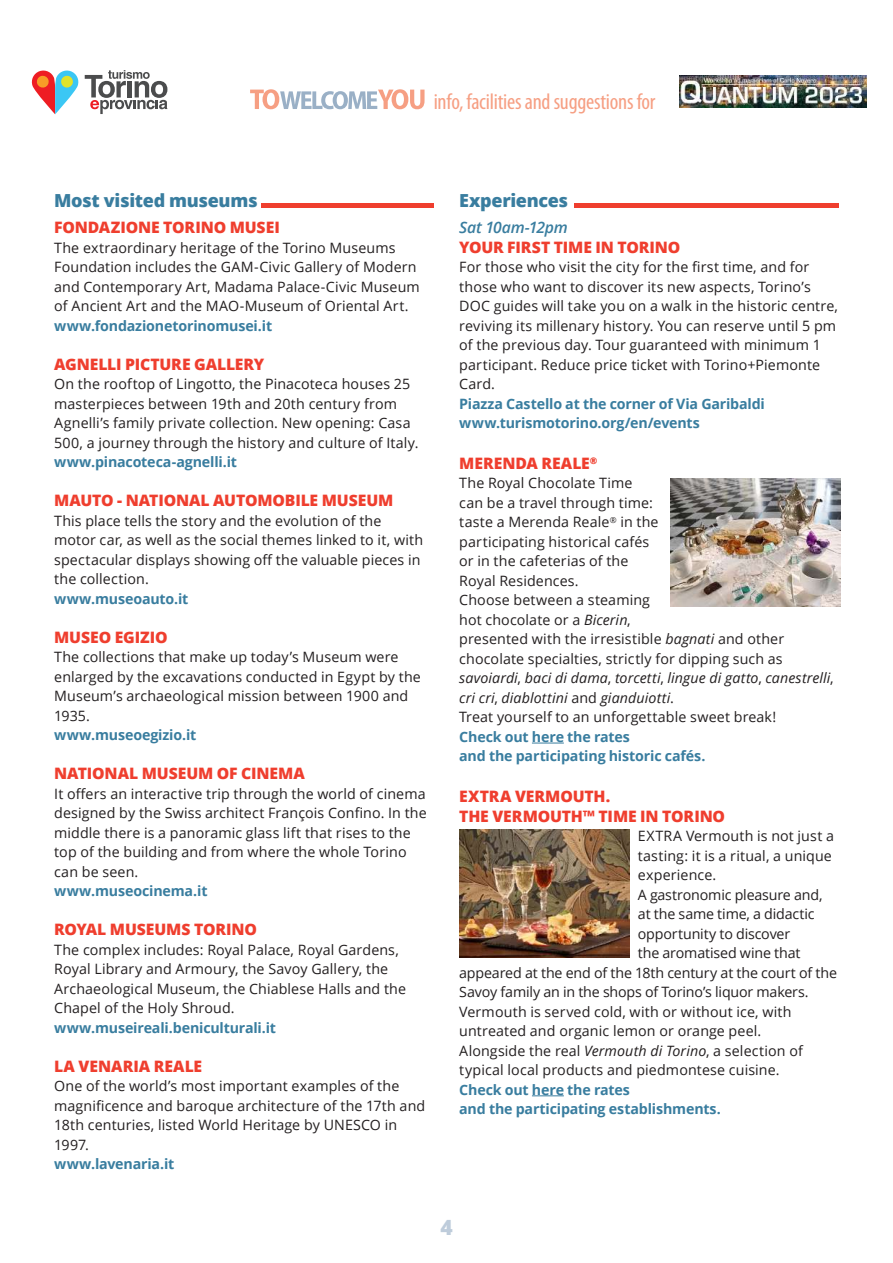
<style>
.page{position:relative;width:893px;height:1263px;background:#fff}
.page>*{position:absolute;margin:0;border:0;box-sizing:border-box;transform-origin:0 0}
.t1{font:condensed 22.5px "Myriad Pro";letter-spacing:-.01em;color:#f69f83}
.t2{font:800 21px "Open Sans";color:#beccdb}
.t3{font:800 18px "Open Sans";letter-spacing:-.02em;color:#397d9f}
.t4{font:800 15.75px/19.5px "Open Sans";letter-spacing:-.01em;color:#ef3e2e}
.t5{font:italic 600 15.75px "Open Sans";letter-spacing:-.02em;color:#397d9f}
.t6{font:14.25px/19.5px "Open Sans";letter-spacing:.01em;color:#231f20}
.t7{font:700 14.25px/19.5px "Open Sans";letter-spacing:-.01em;color:#397d9f}
.t8{font:14.25px "Open Sans";letter-spacing:-.01em;color:#231f20}
.t9{font:14.25px "Open Sans";letter-spacing:-.015em;color:#231f20}
.s1{font-style:italic}
</style>
<div class="page">
<svg style="left:250px;top:89px;width:175px;height:20px"></svg>
<svg style="left:31px;top:70px;width:136px;height:44px"></svg>
<img style="left:679px;top:76px;width:187px;height:31px">
<hr style="left:261px;top:203px;width:173px;height:4px;background:#ef3e2e">
<hr style="left:532px;top:743px;width:32px;height:1px;background:#397d9f">
<hr style="left:532px;top:1095px;width:32px;height:1px;background:#397d9f">
<hr style="left:574px;top:203px;width:265px;height:4px;background:#ef3e2e">
<img style="left:670px;top:478px;width:171px;height:128px">
<img style="left:459px;top:829px;width:171px;height:128px">
<h1 class="t1" style="left:434px;top:88px;width:223px">info, facilities and suggestions for</h1>
<p class="t3" style="left:54px;top:187px;width:205px">Most visited museums</p>
<p class="t4" style="left:54px;top:217px;width:227px">FONDAZIONE TORINO MUSEI</p>
<p class="t6" style="left:54px;top:237px;width:367px">The extraordinary heritage of the Torino Museums Foundation includes the GAM-Civic Gallery of Modern and Contemporary Art, Madama Palace-Civic Museum of Ancient Art and the MAO-Museum of Oriental Art.</p>
<p class="t7" style="left:54px;top:315px;width:219px">www.fondazionetorinomusei.it</p>
<p class="t4" style="left:54px;top:353px;width:211px">AGNELLI PICTURE GALLERY</p>
<p class="t6" style="left:54px;top:374px;width:366px">On the rooftop of Lingotto, the Pinacoteca houses 25 masterpieces between 19th and 20th century from Agnelli’s family private collection. New opening: Casa 500, a journey through the history and culture of Italy.</p>
<p class="t7" style="left:54px;top:452px;width:184px">www.pinacoteca-agnelli.it</p>
<p class="t4" style="left:54px;top:490px;width:341px">MAUTO - NATIONAL AUTOMOBILE MUSEUM</p>
<p class="t6" style="left:54px;top:510px;width:370px">This place tells the story and the evolution of the motor car, as well as the social themes linked to it, with spectacular displays showing off the valuable pieces in the collection.</p>
<p class="t7" style="left:54px;top:588px;width:136px">www.museoauto.it</p>
<p class="t4" style="left:54px;top:626px;width:115px">MUSEO EGIZIO</p>
<p class="t6" style="left:54px;top:647px;width:368px">The collections that make up today’s Museum were enlarged by the excavations conducted in Egypt by the Museum’s archaeological mission between 1900 and 1935.</p>
<p class="t7" style="left:54px;top:725px;width:144px">www.museoegizio.it</p>
<p class="t4" style="left:54px;top:763px;width:252px">NATIONAL MUSEUM OF CINEMA</p>
<p class="t6" style="left:54px;top:783px;width:374px">It offers an interactive trip through the world of cinema designed by the Swiss architect François Confino. In the middle there is a panoramic glass lift that rises to the top of the building and from where the whole Torino can be seen.</p>
<p class="t7" style="left:54px;top:881px;width:155px">www.museocinema.it</p>
<p class="t4" style="left:54px;top:919px;width:204px">ROYAL MUSEUMS TORINO</p>
<p class="t6" style="left:54px;top:939px;width:353px">The complex includes: Royal Palace, Royal Gardens, Royal Library and Armoury, the Savoy Gallery, the Archaeological Museum, the Chiablese Halls and the Chapel of the Holy Shroud.</p>
<p class="t7" style="left:54px;top:1017px;width:223px">www.museireali.beniculturali.it</p>
<p class="t4" style="left:54px;top:1055px;width:150px">LA VENARIA REALE</p>
<p class="t6" style="left:54px;top:1076px;width:373px">One of the world’s most important examples of the magnificence and baroque architecture of the 17th and 18th centuries, listed World Heritage by UNESCO in 1997.</p>
<p class="t7" style="left:54px;top:1154px;width:122px">www.lavenaria.it</p>
<p class="t3" style="left:459px;top:187px;width:110px">Experiences</p>
<p class="t5" style="left:459px;top:217px;width:110px">Sat 10am-12pm</p>
<p class="t4" style="left:459px;top:236px;width:223px">YOUR FIRST TIME IN TORINO</p>
<p class="t6" style="left:459px;top:257px;width:380px">For those who visit the city for the first time, and for those who want to discover its new aspects, Torino’s DOC guides will take you on a walk in the historic centre, reviving its millenary history. You can reserve until 5 pm of the previous day. Tour guaranteed with minimum 1 participant. Reduce price ticket with Torino+Piemonte Card.</p>
<p class="t7" style="left:459px;top:393px;width:307px">Piazza Castello at the corner of Via Garibaldi www.turismotorino.org/en/events</p>
<p class="t4" style="left:459px;top:453px;width:140px">MERENDA REALE<sup>®</sup></p>
<p class="t6" style="left:459px;top:473px;width:376px">The Royal Chocolate Time<br>can be a travel through time:<br>taste a Merenda Reale<sup>®</sup> in the<br>participating historical cafés<br>or in the cafeterias of the<br>Royal Residences.<br>Choose between a steaming<br>hot chocolate or a <span class="s1">Bicerin</span>,<br>presented with the irresistible <span class="s1">bagnati</span> and other chocolate specialties, strictly for dipping such as <span class="s1">savoiardi</span>, <span class="s1">baci di dama</span>, <span class="s1">torcetti</span>, <span class="s1">lingue di gatto</span>, <span class="s1">canestrelli</span>, <span class="s1">cri cri</span>, <span class="s1">diablottini</span> and <span class="s1">gianduiotti</span>.<br>Treat yourself to an unforgettable sweet break!</p>
<p class="t7" style="left:459px;top:727px;width:248px">Check out here the rates<br>and the participating historic cafés.</p>
<p class="t4" style="left:459px;top:786px;width:267px">EXTRA VERMOUTH.<br>THE VERMOUTH™ TIME IN TORINO</p>
<p class="t6" style="left:638px;top:826px;width:198px">EXTRA Vermouth is not just a</p>
<p class="t6" style="left:638px;top:845px;width:196px">tasting: it is a ritual, a unique</p>
<p class="t6" style="left:638px;top:865px;width:80px">experience.</p>
<p class="t9" style="left:638px;top:885px;width:186px">A gastronomic pleasure and,</p>
<p class="t8" style="left:638px;top:904px;width:178px">at the same time, a didactic</p>
<p class="t8" style="left:638px;top:924px;width:154px">opportunity to discover</p>
<p class="t8" style="left:638px;top:943px;width:164px">the aromatised wine that</p>
<p class="t8" style="left:459px;top:963px;width:379px">appeared at the end of the 18th century at the court of the</p>
<p class="t8" style="left:459px;top:982px;width:351px">Savoy family an in the shops of Torino’s liquor makers.</p>
<p class="t6" style="left:459px;top:1001px;width:334px">Vermouth is served cold, with or without ice, with</p>
<p class="t6" style="left:459px;top:1021px;width:304px">untreated and organic lemon or orange peel.</p>
<p class="t6" style="left:459px;top:1040px;width:345px">Alongside the real <span class="s1">Vermouth di Torino</span>, a selection of</p>
<p class="t6" style="left:459px;top:1060px;width:322px">typical local products and piedmontese cuisine.</p>
<p class="t7" style="left:459px;top:1079px;width:263px">Check out here the rates<br>and the participating establishments.</p>
<h2 class="t2" style="left:440px;top:1212px;width:14px">4</h2>
</div>
